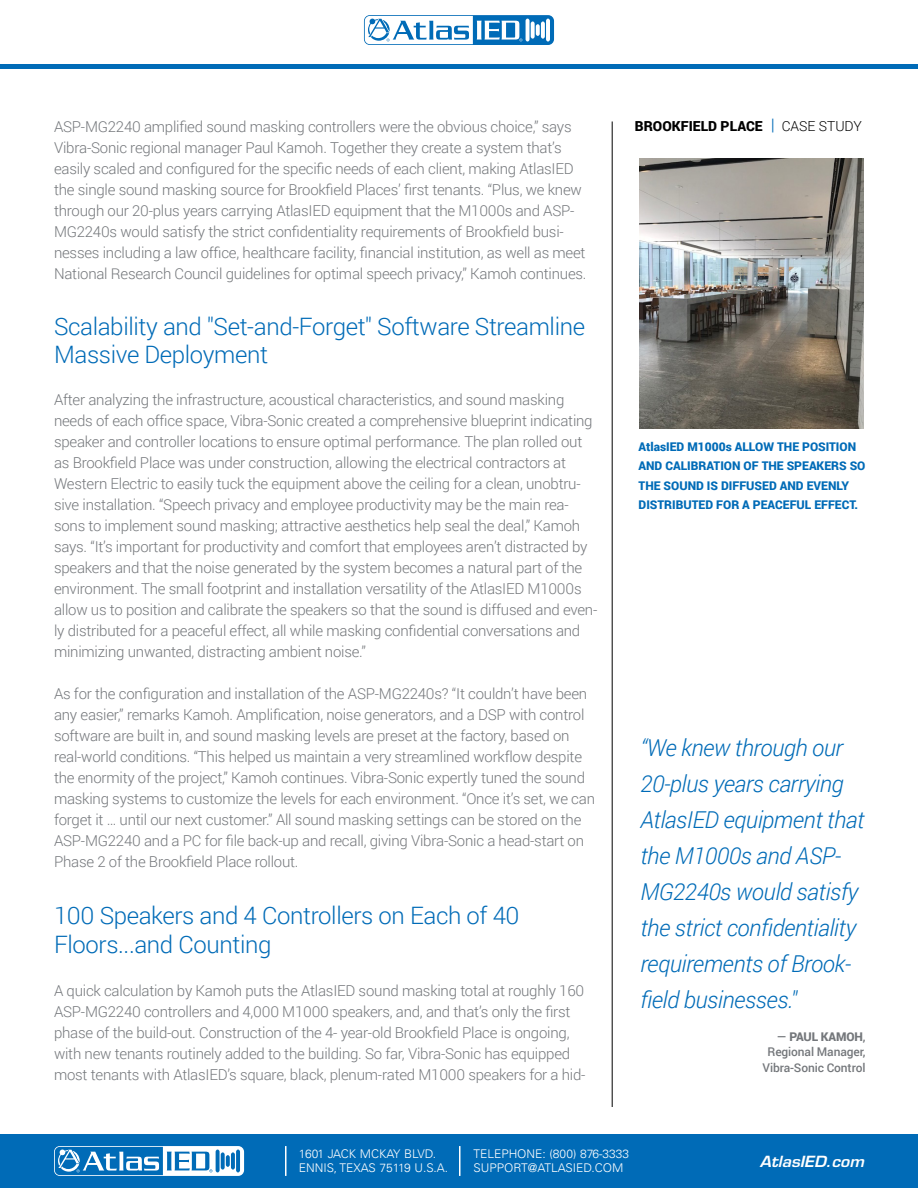
<style>
.page{position:relative;width:918px;height:1188px;background:#fff}
.page>*{position:absolute;margin:0;border:0;box-sizing:border-box;transform-origin:0 0}
.t1{font:300 24px/28.5px "Roboto";letter-spacing:-.015em;color:#006bb7}
.t2{font:italic 300 23.25px/36px "Roboto";letter-spacing:-.02em;color:#006bb7}
.t3{font:300 15px/21px "Roboto";letter-spacing:-.015em;color:#74777b}
.t4{font:italic 600 15px "Eurostile LT Std";color:#fff;scale:1.05 1}
.t5{font:900 13.8px "Roboto";color:#000}
.t6{font:900 12px/19.5px "Roboto";color:#006bb7}
.t7{font:300 12px/13.5px "Univers LT";color:#fff}
.t8{font:500 12px/14.4px "Roboto";letter-spacing:-.01em;color:#74777b;text-align:right}
.s1{font-family:"Akzidenz Grotesk BE";font-weight:400;color:#006bb7}
.s2{font-weight:300}
.s3{font-weight:900}
</style>
<div class="page">
<hr style="left:612px;top:122px;width:1px;height:985px;background:#000">
<hr style="left:0;top:64px;width:918px;height:4px;background:#006bb7">
<svg style="left:364px;top:15px;width:190px;height:30px"></svg>
<svg style="left:526px;top:19px;width:4px;height:23px"></svg>
<hr style="left:546px;top:19px;width:4px;height:23px;background:#fff;border-radius:2px">
<svg style="left:531px;top:21px;width:4px;height:18px"></svg>
<svg style="left:541px;top:21px;width:4px;height:18px"></svg>
<svg style="left:536px;top:24px;width:4px;height:12px"></svg>
<svg style="left:365px;top:16px;width:157px;height:28px"></svg>
<div style="left:0;top:1134px;width:918px;height:54px;background:#006bb7"></div>
<svg style="left:54px;top:1146px;width:190px;height:30px"></svg>
<hr style="left:285px;top:1146px;width:2px;height:30px;background:#fff">
<hr style="left:459px;top:1146px;width:1px;height:30px;background:#fff">
<img style="left:639px;top:159px;width:225px;height:269px">
<p class="t3" style="left:54px;top:116px;width:534px">ASP-MG2240 amplified sound masking controllers were the obvious choice,” says Vibra-Sonic regional manager Paul Kamoh. Together they create a system that’s easily scaled and configured for the specific needs of each client, making AtlasIED the single sound masking source for Brookfield Places’ first tenants. “Plus, we knew through our 20-plus years carrying AtlasIED equipment that the M1000s and ASP-MG2240s would satisfy the strict confidentiality requirements of Brookfield busi&shy;nesses including a law office, healthcare facility, financial institution, as well as meet National Research Council guidelines for optimal speech privacy,” Kamoh continues.</p>
<h1 class="t1" style="left:54px;top:311px;width:533px">Scalability and "Set-and-Forget" Software Streamline<br>Massive Deployment</h1>
<p class="t3" style="left:54px;top:389px;width:545px">After analyzing the infrastructure, acoustical characteristics, and sound masking needs of each office space, Vibra-Sonic created a comprehensive blueprint indicating speaker and controller locations to ensure optimal performance. The plan rolled out as Brookfield Place was under construction, allowing the electrical contractors at Western Electric to easily tuck the equipment above the ceiling for a clean, unobtru&shy;sive installation. “Speech privacy and employee productivity may be the main rea&shy;sons to implement sound masking; attractive aesthetics help seal the deal,” Kamoh says. “It’s important for productivity and comfort that employees aren’t distracted by speakers and that the noise generated by the system becomes a natural part of the environment. The small footprint and installation versatility of the AtlasIED M1000s allow us to position and calibrate the speakers so that the sound is diffused and even&shy;ly distributed for a peaceful effect, all while masking confidential conversations and minimizing unwanted, distracting ambient noise.”</p>
<p class="t3" style="left:54px;top:683px;width:543px">As for the configuration and installation of the ASP-MG2240s? “It couldn’t have been any easier,” remarks Kamoh. Amplification, noise generators, and a DSP with control software are built in, and sound masking levels are preset at the factory, based on real-world conditions. “This helped us maintain a very streamlined workflow despite the enormity of the project,” Kamoh continues. Vibra-Sonic expertly tuned the sound masking systems to customize the levels for each environment. “Once it’s set, we can forget it … until our next customer.” All sound masking settings can be stored on the ASP-MG2240 and a PC for file back-up and recall, giving Vibra-Sonic a head-start on Phase 2 of the Brookfield Place rollout.</p>
<h1 class="t1" style="left:54px;top:901px;width:467px">100 Speakers and 4 Controllers on Each of 40<br>Floors...and Counting</h1>
<p class="t3" style="left:54px;top:980px;width:533px">A quick calculation by Kamoh puts the AtlasIED sound masking total at roughly 160<br>ASP-MG2240 controllers and 4,000 M1000 speakers, and, and that’s only the first phase of the build-out. Construction of the 4- year-old Brookfield Place is ongoing, with new tenants routinely added to the building. So far, Vibra-Sonic has equipped most tenants with AtlasIED’s square, black, plenum-rated M1000 speakers for a hid-</p>
<p class="t5" style="left:635px;top:117px;width:228px">BROOKFIELD PLACE <span class="s1">|</span> <span class="s2">CASE STUDY</span></p>
<p class="t6" style="left:639px;top:436px;width:228px">AtlasIED M1000s ALLOW THE POSITION AND CALIBRATION OF THE SPEAKERS SO THE SOUND IS DIFFUSED AND EVENLY DISTRIBUTED FOR A PEACEFUL EFFECT.</p>
<h2 class="t2" style="left:640px;top:729px;width:225px">“We knew through our<br>20-plus years carrying<br>AtlasIED equipment that the M1000s and ASP-<br>MG2240s would satisfy the strict confidentiality requirements of Brook&shy;field businesses."</h2>
<p class="t8" style="left:768px;top:1029px;width:99px">— <span class="s3">PAUL KAMOH</span>,<br>Regional Manager,</p>
<p class="t8" style="left:763px;top:1060px;width:104px">Vibra-Sonic Control</p>
<p class="t7" style="left:299px;top:1147px;width:151px">1601 JACK MCKAY BLVD.<br>ENNIS, TEXAS 75119 U.S.A.</p>
<p class="t7" style="left:473px;top:1147px;width:157px">TELEPHONE: (800) 876-3333<br>SUPPORT@ATLASIED.COM</p>
<p class="t4" style="left:760px;top:1152px;width:101px">AtlasIED.com</p>
</div>
